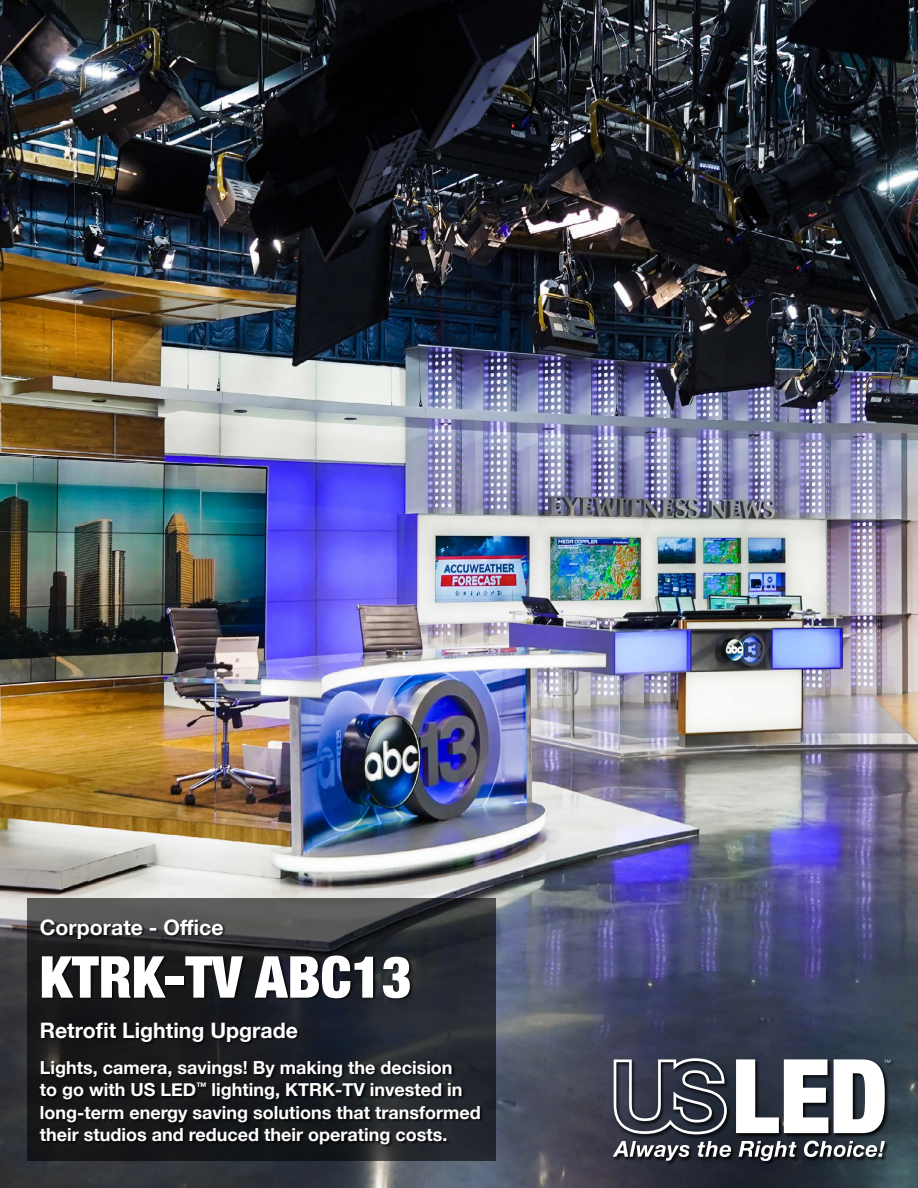
<style>
.page{position:relative;width:918px;height:1188px;background:#fff}
.page>*{position:absolute;margin:0;border:0;box-sizing:border-box;transform-origin:0 0}
.t1{font:900 condensed 57.9px "Helvetica Neue";color:#fff}
.t2{font:700 21.3px "Helvetica Neue";color:#fff}
.t3{font:700 18px/22.5px "Helvetica Neue";color:#fff}
.t4{font:300 7.2px "Helvetica Neue";color:#fff}
</style>
<div class="page">
<img style="left:0;top:0;width:918px;height:1188px">
<div style="left:612px;top:1058px;width:284px;height:108px;background:#000;opacity:.92"></div>
<svg style="left:613px;top:1058px;width:272px;height:103px"></svg>
<svg style="left:27px;top:899px;width:469px;height:262px;background:#343537"></svg>
<div style="left:40px;top:920px;width:443px;height:227px;background:#000;opacity:.75"></div>
<p class="t2" style="left:40px;top:910px;width:185px">Corporate - Office</p>
<h1 class="t1" style="left:40px;top:929px;width:374px">KTRK-TV ABC13</h1>
<p class="t2" style="left:40px;top:1013px;width:260px">Retrofit Lighting Upgrade</p>
<p class="t3" style="left:40px;top:1057px;width:443px">Lights, camera, savings! By making the decision<br>to go with US LED<sup>™</sup> lighting, KTRK-TV invested in long-term energy saving solutions that transformed their studios and reduced their operating costs.</p>
<p class="t4" style="left:884px;top:1056px;width:9px">™</p>
</div>
